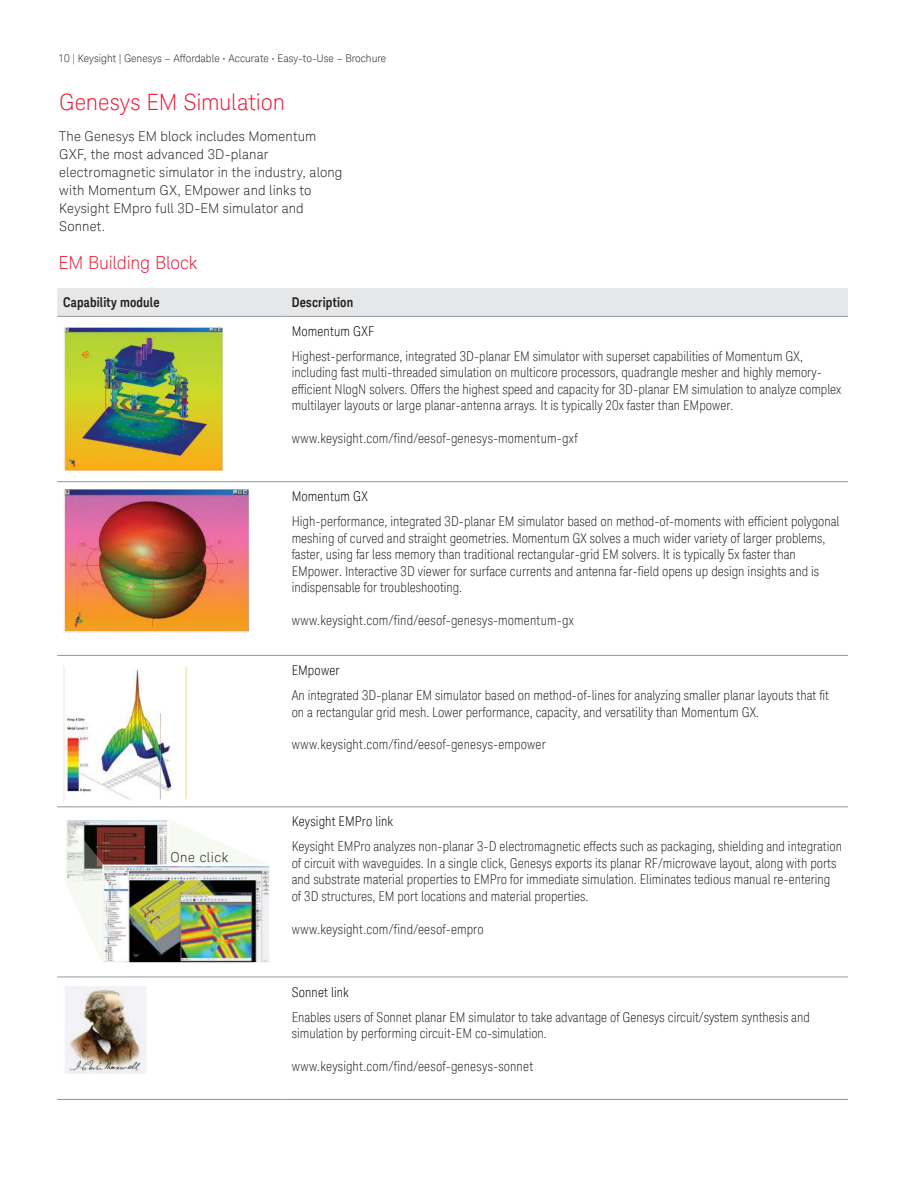
<style>
.page{position:relative;width:918px;height:1188px;background:#fff}
.page>*{position:absolute;margin:0;border:0;box-sizing:border-box;transform-origin:0 0}
.t1{font:300 22.5px "Keysight Sans";letter-spacing:-.01em;color:#ed1a37}
.t2{font:300 18px "Keysight Sans";letter-spacing:-.01em;color:#ed1a37}
.t3{font:300 condensed 13.5px/16.5px "Keysight Sans";color:#231f20}
.t4{font:300 13.5px/18px "Keysight Sans";letter-spacing:.01em;color:#231f20}
.t5{font:300 condensed 13.5px "Keysight Sans";letter-spacing:.01em;color:#020202}
.t6{font:700 13.5px "Keysight Sans Condensed";letter-spacing:.01em;color:#231f20}
.t7{font:300 13.5px "Keysight Sans";letter-spacing:.04em;color:#231f20}
.t8{font:300 10.5px "Keysight Sans";color:#231f20}
</style>
<div class="page">
<div style="left:57px;top:288px;width:791px;height:28px;background:#e6e7e8"></div>
<hr style="left:57px;top:316px;width:229px;height:1px;background:#939598">
<hr style="left:286px;top:316px;width:562px;height:1px;background:#939598">
<hr style="left:57px;top:481px;width:229px;height:1px;background:#939598">
<hr style="left:286px;top:481px;width:562px;height:1px;background:#939598">
<hr style="left:57px;top:655px;width:229px;height:1px;background:#939598">
<hr style="left:286px;top:655px;width:562px;height:1px;background:#939598">
<hr style="left:57px;top:806px;width:229px;height:1px;background:#939598">
<hr style="left:286px;top:806px;width:562px;height:1px;background:#939598">
<hr style="left:57px;top:977px;width:229px;height:1px;background:#939598">
<hr style="left:286px;top:977px;width:562px;height:1px;background:#939598">
<hr style="left:57px;top:1099px;width:229px;height:1px;background:#939598">
<hr style="left:286px;top:1099px;width:562px;height:1px;background:#939598">
<img style="left:66px;top:329px;width:155px;height:140px">
<div style="left:63px;top:326px;width:161px;height:146px;border:2px solid #fff"></div>
<img style="left:66px;top:491px;width:182px;height:139px">
<div style="left:63px;top:488px;width:188px;height:145px;border:2px solid #fff"></div>
<img style="left:66px;top:668px;width:119px;height:130px">
<div style="left:63px;top:665px;width:125px;height:136px;border:2px solid #fff"></div>
<img style="left:66px;top:988px;width:80px;height:84px">
<div style="left:63px;top:985px;width:86px;height:90px;border:2px solid #fff"></div>
<img style="left:66px;top:820px;width:203px;height:143px">
<p class="t8" style="left:59px;top:52px;width:329px">10 | Keysight | Genesys – Affordable • Accurate • Easy-to-Use – Brochure</p>
<h1 class="t1" style="left:59px;top:93px;width:227px">Genesys EM Simulation</h1>
<p class="t4" style="left:59px;top:128px;width:285px">The Genesys EM block includes Momentum GXF, the most advanced 3D-planar electromagnetic simulator in the industry, along with Momentum GX, EMpower and links to Keysight EMpro full 3D-EM simulator and Sonnet.</p>
<h2 class="t2" style="left:59px;top:252px;width:141px">EM Building Block</h2>
<p class="t6" style="left:63px;top:297px;width:98px">Capability module</p>
<p class="t6" style="left:292px;top:297px;width:63px">Description</p>
<p class="t5" style="left:292px;top:326px;width:84px">Momentum GXF</p>
<p class="t3" style="left:292px;top:349px;width:551px">Highest-performance, integrated 3D-planar EM simulator with superset capabilities of Momentum GX, including fast multi-threaded simulation on multicore processors, quadrangle mesher and highly memory&shy;efficient NlogN solvers. Offers the highest speed and capacity for 3D-planar EM simulation to analyze complex multilayer layouts or large planar-antenna arrays. It is typically 20x faster than EMpower.</p>
<p class="t3" style="left:292px;top:432px;width:288px">www.keysight.com/find/eesof-genesys-momentum-gxf</p>
<p class="t7" style="left:170px;top:850px;width:59px">One click</p>
<p class="t5" style="left:292px;top:491px;width:78px">Momentum GX</p>
<p class="t3" style="left:292px;top:515px;width:549px">High-performance, integrated 3D-planar EM simulator based on method-of-moments with efficient polygonal meshing of curved and straight geometries. Momentum GX solves a much wider variety of larger problems, faster, using far less memory than traditional rectangular-grid EM solvers. It is typically 5x faster than EMpower. Interactive 3D viewer for surface currents and antenna far-field opens up design insights and is indispensable for troubleshooting.</p>
<p class="t3" style="left:292px;top:614px;width:284px">www.keysight.com/find/eesof-genesys-momentum-gx</p>
<p class="t5" style="left:292px;top:665px;width:49px">EMpower</p>
<p class="t3" style="left:292px;top:688px;width:539px">An integrated 3D-planar EM simulator based on method-of-lines for analyzing smaller planar layouts that fit on a rectangular grid mesh. Lower performance, capacity, and versatility than Momentum GX.</p>
<p class="t3" style="left:292px;top:738px;width:256px">www.keysight.com/find/eesof-genesys-empower</p>
<p class="t5" style="left:292px;top:816px;width:103px">Keysight EMPro link</p>
<p class="t3" style="left:292px;top:840px;width:552px">Keysight EMPro analyzes non-planar 3-D electromagnetic effects such as packaging, shielding and integration of circuit with waveguides. In a single click, Genesys exports its planar RF/microwave layout, along with ports and substrate material properties to EMPro for immediate simulation. Eliminates tedious manual re-entering of 3D structures, EM port locations and material properties.</p>
<p class="t3" style="left:292px;top:922px;width:194px">www.keysight.com/find/eesof-empro</p>
<p class="t5" style="left:292px;top:986px;width:59px">Sonnet link</p>
<p class="t3" style="left:292px;top:1010px;width:520px">Enables users of Sonnet planar EM simulator to take advantage of Genesys circuit/system synthesis and simulation by performing circuit-EM co-simulation.</p>
<p class="t3" style="left:292px;top:1059px;width:243px">www.keysight.com/find/eesof-genesys-sonnet</p>
</div>
